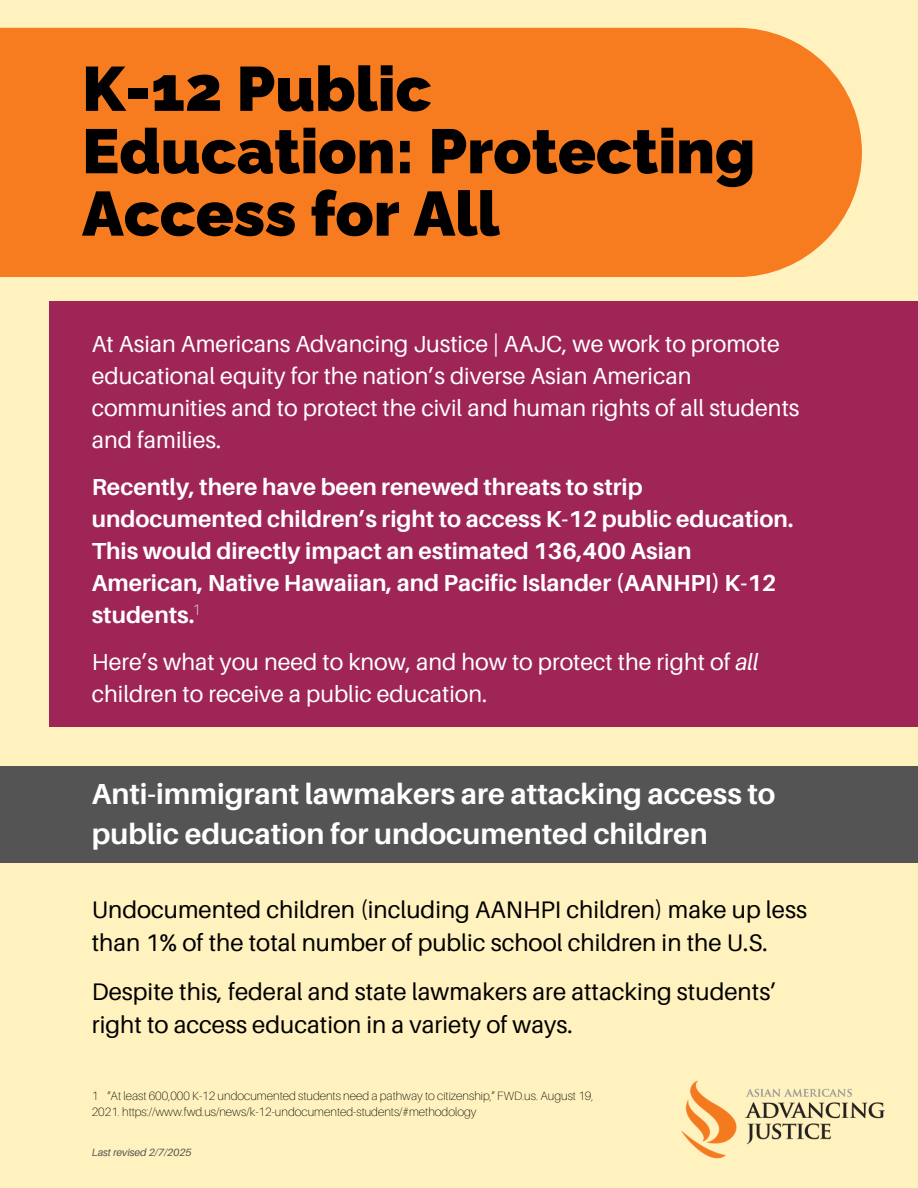
<style>
.page{position:relative;width:918px;height:1188px;background:#fff2be}
.page>*{position:absolute;margin:0;border:0;box-sizing:border-box;transform-origin:0 0}
.t1{font:900 62.4px/62.4px "Raleway";color:#000}
.t2{font:700 28.95px/40.2px "Aileron";color:#fff}
.t3{font:24px/33px "Aileron";color:#000}
.t4{font:23.25px/32px "Aileron";color:#fff}
.t5{font:700 23.25px/32px "Aileron";color:#fff}
.t6{font:100 15px "Aileron";color:#fff}
.t7{font:100 12px/16px "Aileron";color:#000}
.t8{font:italic 10.5px "Aileron";color:#545454}
.s1{font-style:italic}
</style>
<div class="page">
<img style="left:681px;top:1080px;width:204px;height:79px">
<div style="left:0;top:28px;width:862px;height:249px;background:#f77c20"></div>
<div style="left:49px;top:301px;width:869px;height:426px;background:#9e2556"></div>
<div style="left:0;top:766px;width:918px;height:97px;background:#545454"></div>
<h1 class="t1" style="left:82px;top:58px;width:675px">K-12 Public<br>Education: Protecting<br>Access for All</h1>
<h2 class="t4" style="left:92px;top:328px;width:709px">At Asian Americans Advancing Justice | AAJC, we work to promote educational equity for the nation’s diverse Asian American communities and to protect the civil and human rights of all students and families.</h2>
<h4 class="t5" style="left:92px;top:471px;width:703px">Recently, there have been renewed threats to strip undocumented children’s right to access K-12 public education.<br>This would directly impact an estimated 136,400 Asian American, Native Hawaiian, and Pacific Islander (AANHPI) K-12 students.</h4>
<h4 class="t4" style="left:92px;top:646px;width:668px">Here’s what you need to know, and how to protect the right of <span class="s1">all </span>children to receive a public education.</h4>
<h5 class="t6" style="left:193px;top:601px;width:10px">1</h5>
<h4 class="t2" style="left:92px;top:773px;width:685px">Anti-immigrant lawmakers are attacking access to public education for undocumented children</h4>
<h4 class="t3" style="left:92px;top:893px;width:717px">Undocumented children (including AANHPI children) make up less than 1% of the total number of public school children in the U.S.</h4>
<h3 class="t3" style="left:92px;top:975px;width:686px">Despite this, federal and state lawmakers are attacking students’ right to access education in a variety of ways.</h3>
<p class="t7" style="left:92px;top:1088px;width:503px">1 “At least 600,000 K-12 undocumented students need a pathway to citizenship,” FWD.us. August 19,<br>2021. https://www.fwd.us/news/k-12-undocumented-students/#methodology</p>
<p class="t8" style="left:92px;top:1146px;width:101px">Last revised 2/7/2025</p>
</div>
